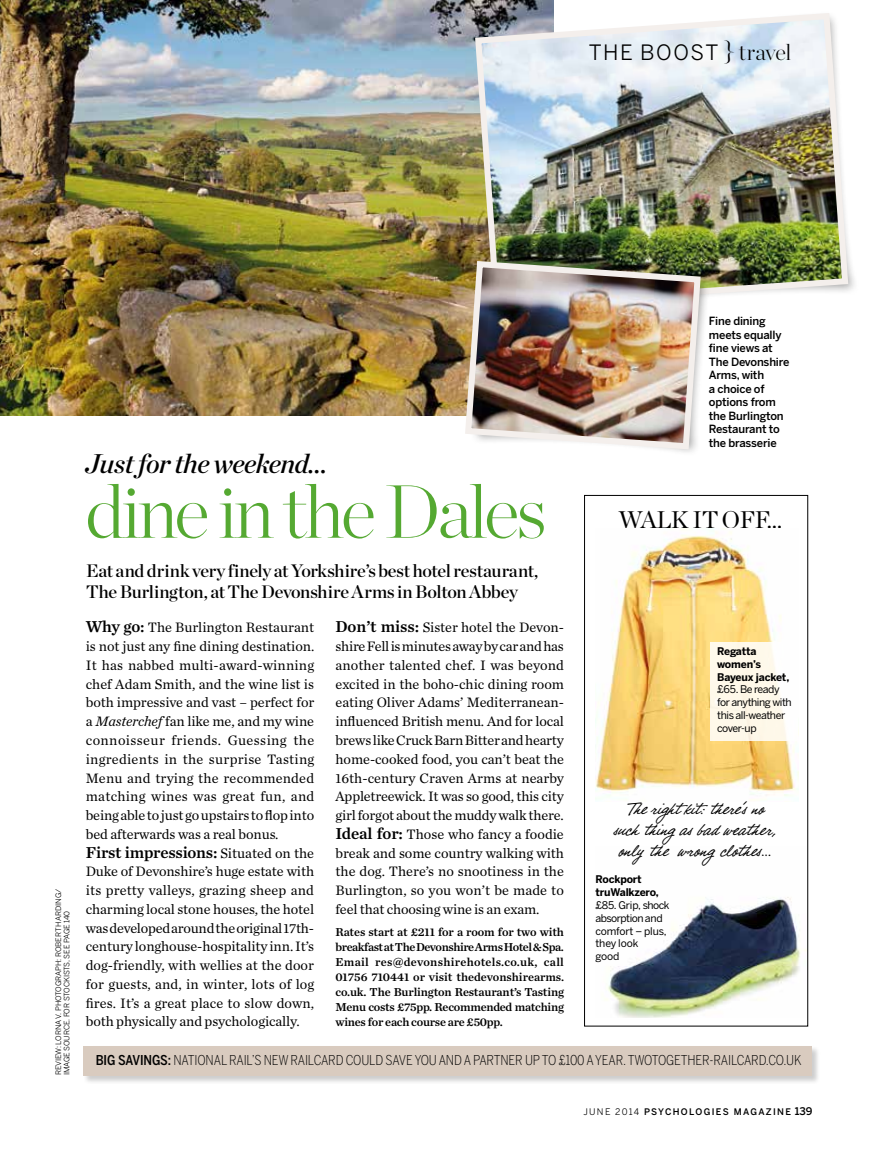
<style>
.page{position:relative;width:872px;height:1149px;background:#fff}
.page>*{position:absolute;margin:0;border:0;box-sizing:border-box;transform-origin:0 0}
.t1{font:200 75px "Chronicle Display";letter-spacing:-.04em;color:#55a932}
.t2{font:italic 27px "Chronicle Display Semi";letter-spacing:-.015em;color:#000}
.t3{font:24px "Chronicle Display";letter-spacing:-.015em;color:#000}
.t4{font:21px "Benton Sans";letter-spacing:.075em;color:#000}
.t5{font:18px/21px "Chronicle Display Semi";letter-spacing:-.01em;color:#000}
.t6{font:18px/21px "Narrative BF";letter-spacing:-.02em;color:#000;text-align:center}
.t7{font:16.5px "Chronicle Text G1 Semi";letter-spacing:-.015em;color:#000}
.t8{font:14.25px/18.8px "Chronicle Text G1";letter-spacing:-.005em;color:#000;text-align:justify}
.t9{font:300 13.5px "Benton Sans Cond";letter-spacing:-.01em;color:#000}
.t10{font:12px/15px "Chronicle Text G1 Semi";letter-spacing:-.02em;color:#000;text-align:justify}
.t11{font:500 11.25px/13.5px "Benton Sans";letter-spacing:-.015em;color:#000}
.t12{font:10.5px/12.8px "Benton Sans";letter-spacing:-.015em;color:#000}
.t13{font:10.5px/12.8px "Benton Sans";letter-spacing:-.04em;color:#000}
.t14{font:700 10.5px/12.8px "Benton Sans";letter-spacing:-.015em;color:#000}
.t15{font:500 9px "Benton Sans";letter-spacing:.15em;color:#000}
.t16{font:7.5px/8.2px "Benton Sans";letter-spacing:-.01em;color:#000}
.s1{font-family:"Chronicle Display";font-weight:200;font-size:25.5px}
.s2{font-family:"Chronicle Display";font-weight:200;font-size:22.5px}
.s3{font-family:"Chronicle Text G1 Semi";font-size:16.5px}
.s4{font-style:italic}
.s5{font-family:"Chronicle Text G1";font-size:14.25px}
.s6{font-weight:500}
.s7{font-weight:400}
.s8{font-size:10.5px}
</style>
<div class="page">
<img style="left:0;top:0;width:553px;height:415px">
<div style="left:584px;top:495px;width:224px;height:531px;border:1px solid #000"></div>
<img style="left:472px;top:10px;width:379px;height:285px">
<div style="left:470px;top:261px;width:240px;height:196px;background:#000;opacity:.4"></div>
<img style="left:462px;top:258px;width:242px;height:194px">
<div style="left:83px;top:1044px;width:737px;height:39px;background:#000;opacity:.2"></div>
<div style="left:83px;top:1045px;width:728px;height:29px;background:#d9cbbf"></div>
<img style="left:595px;top:528px;width:204px;height:273px">
<div style="left:710px;top:641px;width:88px;height:99px;background:linear-gradient(to right,#fef7e4,#fefcf7)"></div>
<img style="left:605px;top:897px;width:201px;height:119px">
<h3 class="t4" style="left:589px;top:39px;width:204px">THE BOO ST <span class="s1">}</span> <span class="s2">travel</span></h3>
<p class="t16" style="left:54px;top:1074px;width:188px;rotate:-90deg">REVIEW: LORNA V. PHOTOGRAPH: ROBERT HARDING/<br>IMAGE SOURCE. FOR STOCKISTS, SEE PAGE 140</p>
<h2 class="t2" style="left:85px;top:442px;width:244px">Just for the weekend…</h2>
<h1 class="t1" style="left:85px;top:454px;width:463px">dine in the Dales</h1>
<p class="t5" style="left:86px;top:559px;width:454px">Eat and drink very finely at Yorkshire’s best hotel restaurant,<br>The Burlington, at The Devonshire Arms in Bolton Abbey</p>
<p class="t8" style="left:86px;top:617px;width:230px"><span class="s3">Why go:</span> The Burlington Restaurant is not just any fine dining destination.<br>It has nabbed multi-award-winning chef Adam Smith, and the wine list is both impressive and vast – perfect for a <span class="s4">Masterchef</span> fan like me, and my wine connoisseur friends. Guessing the ingredients in the surprise Tasting Menu and trying the recommended matching wines was great fun, and being able to just go upstairs to flop into bed afterwards was a real bonus.</p>
<p class="t7" style="left:86px;top:838px;width:230px">First impressions: <span class="s5">Situated on the</span></p>
<p class="t8" style="left:86px;top:861px;width:230px">Duke of Devonshire’s huge estate with its pretty valleys, grazing sheep and charming local stone houses, the hotel was developed around the original 17th&shy;century longhouse-hospitality inn. It’s dog-friendly, with wellies at the door for guests, and, in winter, lots of log fires. It’s a great place to slow down, both physically and psychologically.</p>
<p class="t8" style="left:335px;top:617px;width:230px"><span class="s3">Don’t miss:</span> Sister hotel the Devon&shy;shire Fell is minutes away by car and has another talented chef. I was beyond excited in the boho-chic dining room eating Oliver Adams’ Mediterranean&shy;influenced British menu. And for local brews like Cruck Barn Bitter and hearty home-cooked food, you can’t beat the 16th-century Craven Arms at nearby Appletreewick. It was so good, this city girl forgot about the muddy walk there.<br><span class="s3">Ideal for:</span> Those who fancy a foodie break and some country walking with the dog. There’s no snootiness in the Burlington, so you won’t be made to feel that choosing wine is an exam.</p>
<p class="t10" style="left:335px;top:923px;width:230px">Rates start at £211 for a room for two with breakfast at The Devonshire Arms Hotel &amp; Spa.<br>Email res@devonshirehotels.co.uk, call 01756 710441 or visit thedevonshirearms. co.uk. The Burlington Restaurant’s Tasting Menu costs £75pp. Recommended matching wines for each course are £50pp.</p>
<p class="t11" style="left:709px;top:314px;width:82px">Fine dining meets equally fine views at<br>The Devonshire<br>Arms, with<br>a choice of options from the Burlington<br>Restaurant to the brasserie</p>
<h3 class="t3" style="left:618px;top:501px;width:165px">Walk it off…</h3>
<p class="t14" style="left:717px;top:644px;width:74px">Regatta women’s<br>Bayeux jacket,</p>
<p class="t13" style="left:717px;top:682px;width:76px">£65. Be ready for anything with this all-weather cover-up</p>
<p class="t6" style="left:613px;top:796px;width:165px">The right kit: there’s no such thing as bad weather, only the wrong clothes…</p>
<p class="t14" style="left:595px;top:872px;width:65px">Rockport truWalkzero,</p>
<p class="t12" style="left:595px;top:898px;width:76px">£85. Grip, shock absorption and comfort – plus, they look<br>good</p>
<p class="t9" style="left:96px;top:1052px;width:707px"><span class="s6">BIG SAVINGS:</span> NATIONAL RAIL’S N EW RAILCARD COULD SAVE YOU AN D A PARTN ER UP TO £100 A YEAR. TWOTOGETHER-RAILCARD.CO.UK</p>
<p class="t15" style="left:583px;top:1105px;width:231px"><span class="s7">JU NE 2014</span> PSYCHOLOGIES MAGAZINE <span class="s8">139</span></p>
</div>
